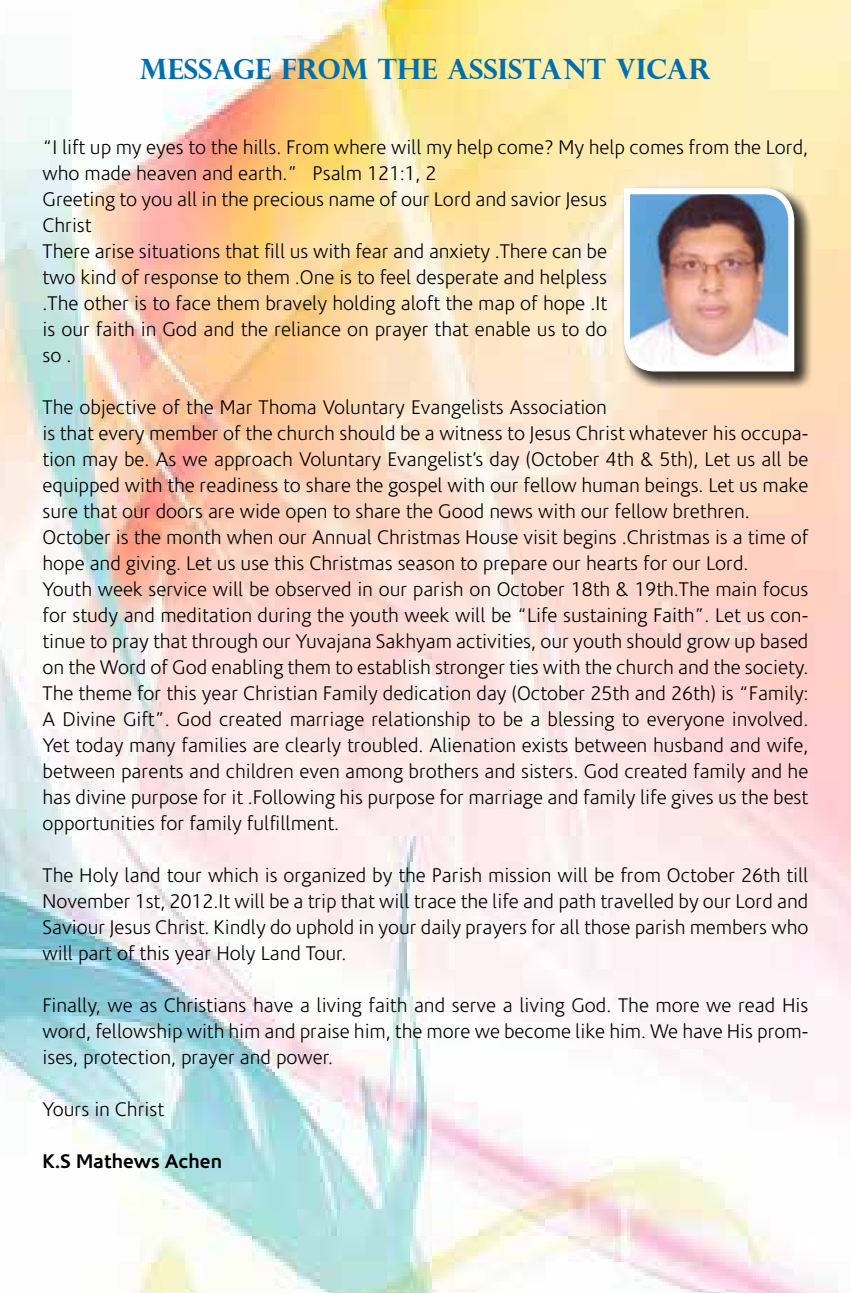
<style>
.page{position:relative;width:851px;height:1293px;background:#fff}
.page>*{position:absolute;margin:0;border:0;box-sizing:border-box;transform-origin:0 0}
.t1{font:700 28px "Perpetua Titling";color:#006fb0}
.t2{font:300 20px/26px "Corisande";color:#000}
.t3{font:700 20px "Corisande";color:#000}
</style>
<div class="page">
<img style="left:0;top:0;width:850px;height:1293px">
<div style="left:621px;top:185px;width:192px;height:205px;background:#000;opacity:.75"></div>
<img style="left:621px;top:185px;width:176px;height:189px">
<h1 class="t1" style="left:140px;top:51px;width:572px">MESSAGE FROM THE ASSISTANT VICAR</h1>
<p class="t2" style="left:43px;top:135px;width:767px">“I lift up my eyes to the hills. From where will my help come? My help comes from the Lord, who made heaven and earth.” Psalm 121:1, 2<br>Greeting to you all in the precious name of our Lord and savior Jesus<br>Christ<br>There arise situations that fill us with fear and anxiety .There can be<br>two kind of response to them .One is to feel desperate and helpless<br>.The other is to face them bravely holding aloft the map of hope .It<br>is our faith in God and the reliance on prayer that enable us to do<br>so .</p>
<p class="t2" style="left:43px;top:395px;width:767px">The objective of the Mar Thoma Voluntary Evangelists Association<br>is that every member of the church should be a witness to Jesus Christ whatever his occupa&shy;tion may be. As we approach Voluntary Evangelist’s day (October 4th &amp; 5th), Let us all be equipped with the readiness to share the gospel with our fellow human beings. Let us make sure that our doors are wide open to share the Good news with our fellow brethren.<br>October is the month when our Annual Christmas House visit begins .Christmas is a time of hope and giving. Let us use this Christmas season to prepare our hearts for our Lord.<br>Youth week service will be observed in our parish on October 18th &amp; 19th.The main focus for study and meditation during the youth week will be “Life sustaining Faith”. Let us con&shy;tinue to pray that through our Yuvajana Sakhyam activities, our youth should grow up based on the Word of God enabling them to establish stronger ties with the church and the society.<br>The theme for this year Christian Family dedication day (October 25th and 26th) is “Family:<br>A Divine Gift”. God created marriage relationship to be a blessing to everyone involved.<br>Yet today many families are clearly troubled. Alienation exists between husband and wife, between parents and children even among brothers and sisters. God created family and he has divine purpose for it .Following his purpose for marriage and family life gives us the best opportunities for family fulfillment.</p>
<p class="t2" style="left:43px;top:863px;width:767px;text-align:justify">The Holy land tour which is organized by the Parish mission will be from October 26th till November 1st, 2012.It will be a trip that will trace the life and path travelled by our Lord and Saviour Jesus Christ. Kindly do uphold in your daily prayers for all those parish members who will part of this year Holy Land Tour.</p>
<p class="t2" style="left:43px;top:993px;width:767px;text-align:justify">Finally, we as Christians have a living faith and serve a living God. The more we read His word, fellowship with him and praise him, the more we become like him. We have His prom&shy;ises, protection, prayer and power.</p>
<p class="t2" style="left:43px;top:1097px;width:123px">Yours in Christ</p>
<p class="t3" style="left:43px;top:1150px;width:181px">K.S Mathews Achen</p>
</div>
